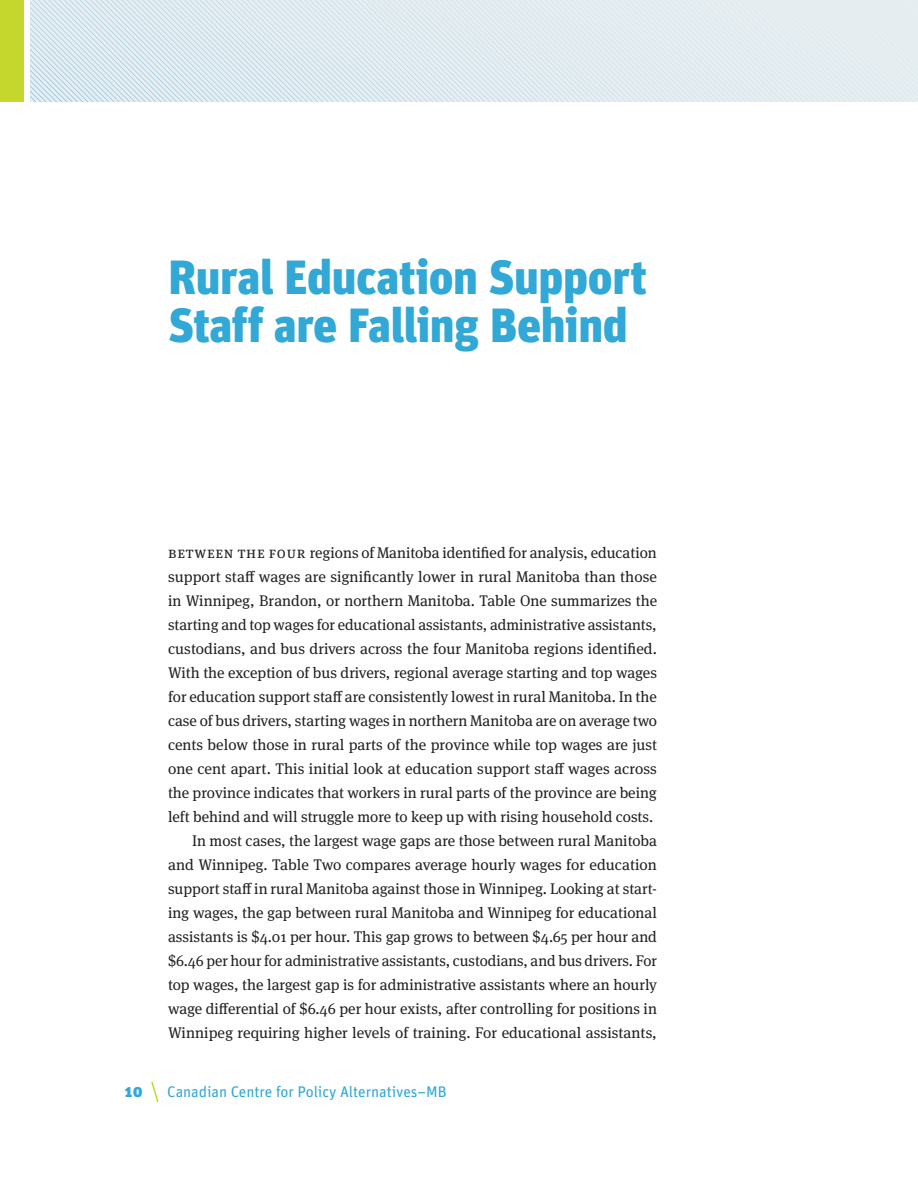
<style>
.page{position:relative;width:918px;height:1188px;background:#fff}
.page>*{position:absolute;margin:0;border:0;box-sizing:border-box;transform-origin:0 0}
.Chapter_title{font:900 48px/48px "Unit";letter-spacing:-.01em;color:#31a8d5}
.Body_text__chapter_opening{font:15.3px/24px "Meta Serif OT";color:#231f20;text-align:justify}
.Body_text{font:15.3px/24px "Meta Serif OT";color:#231f20;text-align:justify}
.t1{font:15.3px "Unit";letter-spacing:-.005em;color:#31a8d5}
.t2{font:900 15.3px "Unit";color:#31a8d5}
</style>
<div class="page">
<svg style="left:151px;top:1081px;width:8px;height:22px"></svg>
<div style="left:0;top:0;width:24px;height:102px;background:#c5d62d"></div>
<svg style="left:30px;top:0;width:888px;height:102px;background:#dfeaef"></svg>
<p class="Chapter_title" style="left:168px;top:252px;width:480px">Rural Education Support<br>Staff are Falling Behind</p>
<p class="Body_text__chapter_opening" style="left:168px;top:541px;width:491px">Bet ween t he four regions of Manitoba identified for analysis, education support staff wages are significantly lower in rural Manitoba than those in Winnipeg, Brandon, or northern Manitoba. Table One summarizes the starting and top wages for educational assistants, administrative assistants, custodians, and bus drivers across the four Manitoba regions identified.<br>With the exception of bus drivers, regional average starting and top wages for education support staff are consistently lowest in rural Manitoba. In the case of bus drivers, starting wages in northern Manitoba are on average two cents below those in rural parts of the province while top wages are just one cent apart. This initial look at education support staff wages across the province indicates that workers in rural parts of the province are being left behind and will struggle more to keep up with rising household costs.</p>
<p class="Body_text" style="left:168px;top:829px;width:491px;text-indent:24px">In most cases, the largest wage gaps are those between rural Manitoba and Winnipeg. Table Two compares average hourly wages for education support staff in rural Manitoba against those in Winnipeg. Looking at start&shy;ing wages, the gap between rural Manitoba and Winnipeg for educational assistants is $4.01 per hour. This gap grows to between $4.65 per hour and $6.46 per hour for administrative assistants, custodians, and bus drivers. For top wages, the largest gap is for administrative assistants where an hourly wage differential of $6.46 per hour exists, after controlling for positions in Winnipeg requiring higher levels of training. For educational assistants,</p>
<p class="t2" style="left:125px;top:1082px;width:19px">10</p>
<p class="t1" style="left:167px;top:1083px;width:281px">Canadian Centre for Policy Alternatives–MB</p>
</div>
